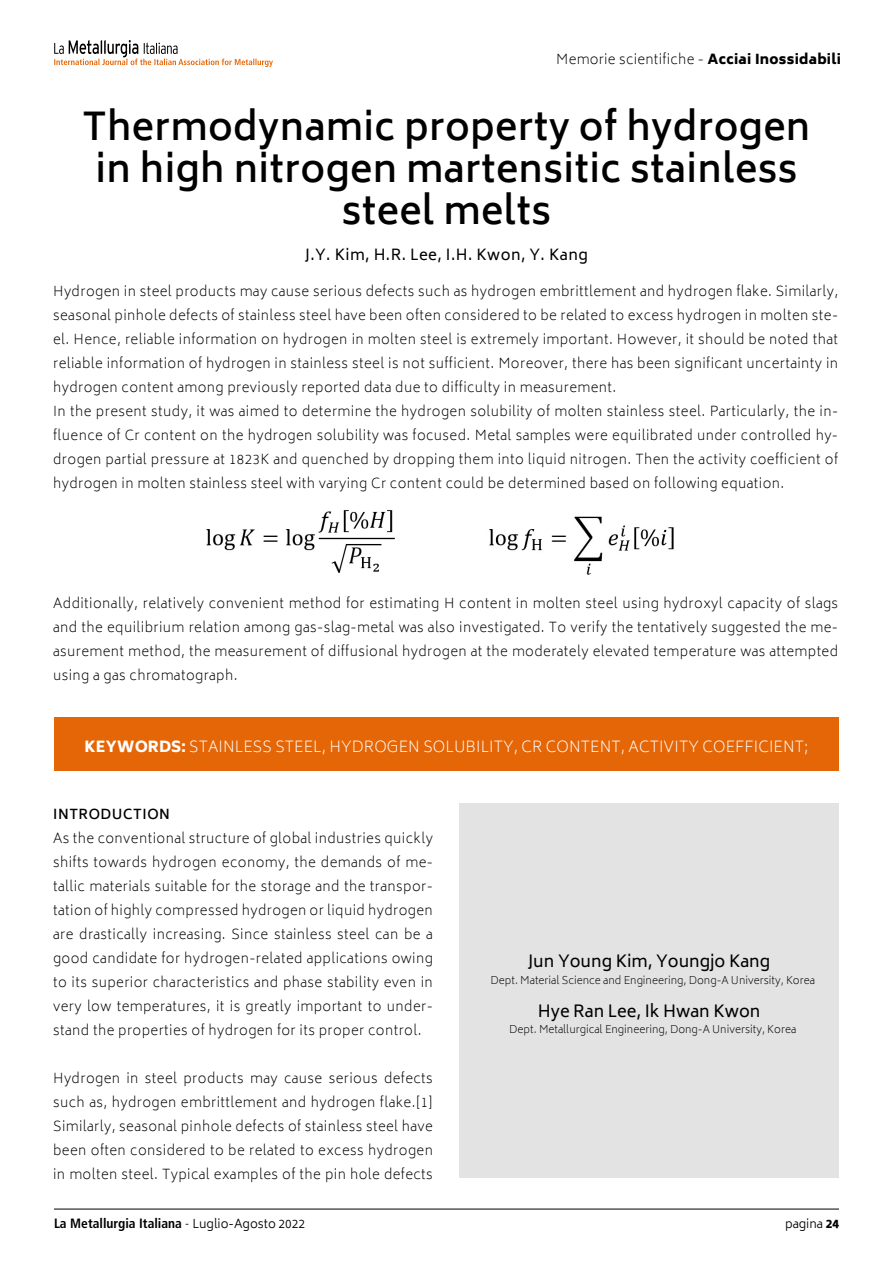
<style>
.page{position:relative;width:893px;height:1263px;background:#fff}
.page>*{position:absolute;margin:0;border:0;box-sizing:border-box;transform-origin:0 0}
.t1{font:600 37.5px/42px "Biryani";letter-spacing:.01em;color:#000;text-align:center}
.t2{font:16.5px "Biryani";color:#000}
.t3{font:200 15px "Biryani";letter-spacing:.01em;color:#fff}
.t4{font:15px "Biryani";letter-spacing:.03em;color:#000}
.t5{font:200 13.5px/24px "Biryani";letter-spacing:.03em;color:#000;text-align:justify}
.t6{font:700 condensed 13.5px "Frutiger LT Std";color:#000}
.t7{font:600 13.5px "Biryani";letter-spacing:.04em;color:#000}
.t8{font:300 12px "Biryani";color:#000}
.t9{font:200 10.5px "Biryani";color:#000}
.s1{font-weight:800}
.s2{font-weight:300}
.s3{font-family:"Biryani";font-weight:300;font-stretch:normal;font-size:12px}
</style>
<div class="page">
<hr style="left:54px;top:1209px;width:785px;height:1px;background:#000">
<svg style="left:54px;top:40px;width:219px;height:27px"></svg>
<div style="left:54px;top:717px;width:785px;height:54px;background:#e56606"></div>
<div style="left:459px;top:804px;width:380px;height:374px;background:#e3e3e3"></div>
<img style="left:206px;top:510px;width:468px;height:65px">
<p class="t5" style="left:556px;top:48px;width:286px">Memorie scientifiche - <span class="s1">Acciai Inossidabili</span></p>
<h1 class="t1" style="left:83px;top:106px;width:729px">Thermodynamic property of hydrogen in high nitrogen martensitic stainless steel melts</h1>
<p class="t4" style="left:305px;top:246px;width:284px">J.Y. Kim, H.R. Lee, I.H. Kwon, Y. Kang</p>
<p class="t5" style="left:53px;top:280px;width:786px;text-align:left">Hydrogen in steel products may cause serious defects such as hydrogen embrittlement and hydrogen flake. Similarly, seasonal pinhole defects of stainless steel have been often considered to be related to excess hydrogen in molten ste&shy;el. Hence, reliable information on hydrogen in molten steel is extremely important. However, it should be noted that reliable information of hydrogen in stainless steel is not sufficient. Moreover, there has been significant uncertainty in hydrogen content among previously reported data due to difficulty in measurement.<br>In the present study, it was aimed to determine the hydrogen solubility of molten stainless steel. Particularly, the in&shy;fluence of Cr content on the hydrogen solubility was focused. Metal samples were equilibrated under controlled hy&shy;drogen partial pressure at 1823K and quenched by dropping them into liquid nitrogen. Then the activity coefficient of hydrogen in molten stainless steel with varying Cr content could be determined based on following equation.</p>
<p class="t5" style="left:53px;top:592px;width:786px">Additionally, relatively convenient method for estimating H content in molten steel using hydroxyl capacity of slags and the equilibrium relation among gas-slag-metal was also investigated. To verify the tentatively suggested the me&shy;asurement method, the measurement of diffusional hydrogen at the moderately elevated temperature was attempted using a gas chromatograph.</p>
<p class="t3" style="left:85px;top:738px;width:725px"><span class="s1">KEYWORDS:</span> STAINLESS STEEL, HYDROGEN SOLUBILITY, CR CONTENT, ACTIVITY COEFFICIENT;</p>
<p class="t7" style="left:53px;top:806px;width:118px">INTRODUCTION</p>
<p class="t5" style="left:53px;top:826px;width:381px">As the conventional structure of global industries quickly shifts towards hydrogen economy, the demands of me&shy;tallic materials suitable for the storage and the transpor&shy;tation of highly compressed hydrogen or liquid hydrogen are drastically increasing. Since stainless steel can be a good candidate for hydrogen-related applications owing to its superior characteristics and phase stability even in very low temperatures, it is greatly important to under&shy;stand the properties of hydrogen for its proper control.</p>
<p class="t5" style="left:53px;top:1066px;width:381px">Hydrogen in steel products may cause serious defects such as, hydrogen embrittlement and hydrogen flake.[1] Similarly, seasonal pinhole defects of stainless steel have been often considered to be related to excess hydrogen in molten steel. Typical examples of the pin hole defects</p>
<p class="t2" style="left:528px;top:952px;width:244px">Jun Young Kim, Youngjo Kang</p>
<p class="t9" style="left:491px;top:974px;width:326px">Dept. Material Science and Engineering, Dong-A University, Korea</p>
<p class="t2" style="left:538px;top:1001px;width:224px">Hye Ran Lee, Ik Hwan Kwon</p>
<p class="t9" style="left:509px;top:1023px;width:288px">Dept. Metallurgical Engineering, Dong-A University, Korea</p>
<p class="t6" style="left:54px;top:1216px;width:252px">La Metallurgia Italiana <span class="s2">-</span> <span class="s3">Luglio-Agosto 2022</span></p>
<p class="t8" style="left:785px;top:1217px;width:55px">pagina <span class="s1">24</span></p>
</div>
